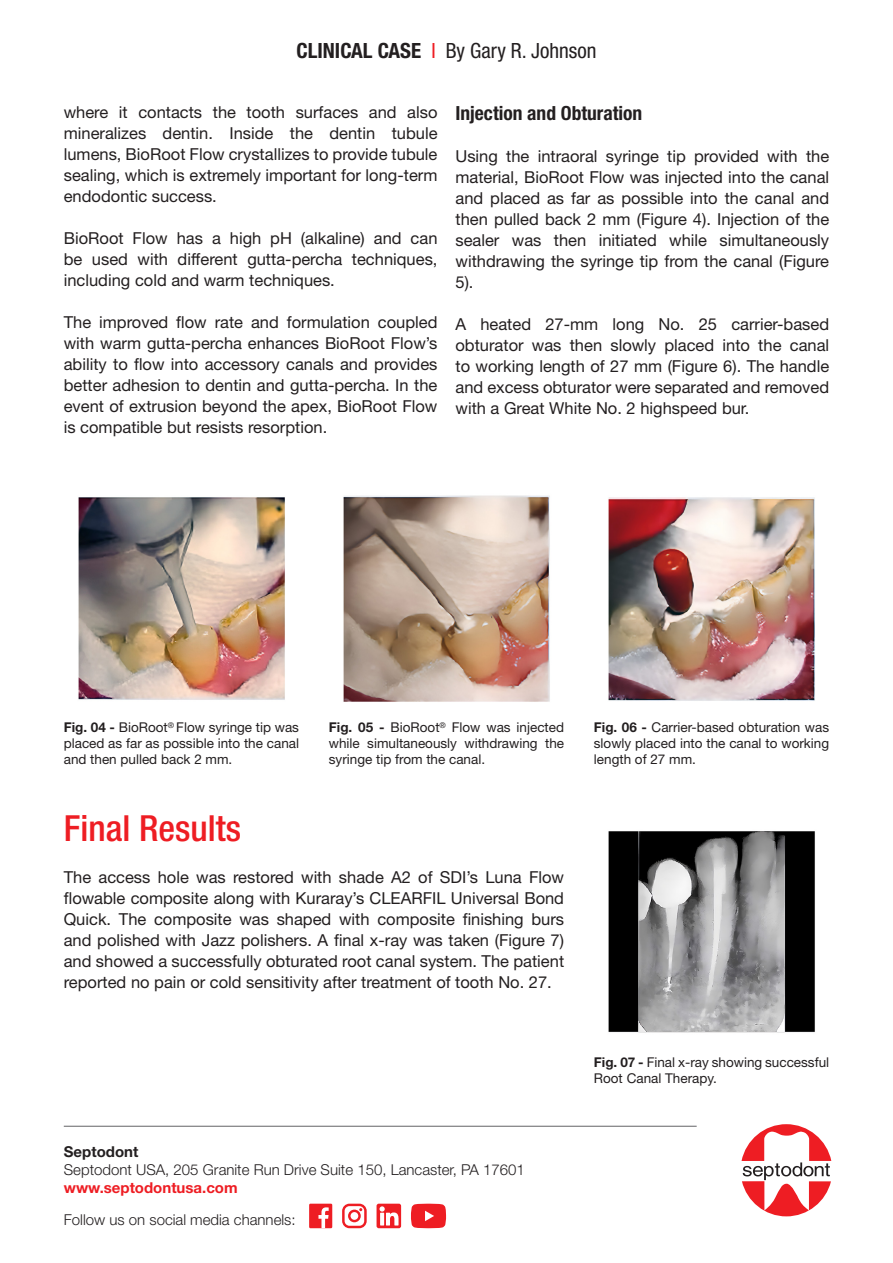
<style>
.page{position:relative;width:893px;height:1263px;background:#fff}
.page>*{position:absolute;margin:0;border:0;box-sizing:border-box;transform-origin:0 0}
._01-TXT{font:500 condensed 36px "Helvetica Neue LT Std";color:#ee1d23}
._01-Grand_Titre{font:condensed 21px "Helvetica Neue LT Std";color:#231f20}
._01-TXT-2{font:700 condensed 19.5px "Helvetica Neue LT Pro";color:#231f20}
._01-TXT-3{font:16.5px/21px "Helvetica Neue LT Std";color:#231f20;text-align:justify}
.t1{font:300 15px "Helvetica Neue LT Std";color:#231f20}
.t2{font:700 15px "Helvetica Neue LT Std";color:#ee1d23}
.t3{font:700 15px "Helvetica Neue LT Std";color:#231f20}
._01-Legendes_Photo{font:13.5px/16.2px "Helvetica Neue LT Std";color:#231f20;text-align:justify}
.s1{font-family:"Helvetica Neue LT Pro";font-weight:700}
.s2{color:#ee1d23}
.s3{font-weight:700}
</style>
<div class="page">
<img style="left:78px;top:497px;width:207px;height:203px">
<img style="left:343px;top:495px;width:207px;height:207px">
<img style="left:608px;top:497px;width:207px;height:204px">
<img style="left:608px;top:831px;width:207px;height:202px">
<hr style="left:64px;top:1126px;width:633px;height:1px;background:#636366">
<svg style="left:377px;top:1204px;width:24px;height:24px"></svg>
<div style="left:309px;top:1204px;width:23px;height:24px;background:#ee1d23"></div>
<svg style="left:318px;top:1207px;width:11px;height:21px"></svg>
<svg style="left:342px;top:1204px;width:25px;height:24px"></svg>
<svg style="left:411px;top:1204px;width:35px;height:24px"></svg>
<svg style="left:741px;top:1124px;width:90px;height:92px"></svg>
<p class="_01-Grand_Titre" style="left:296px;top:38px;width:301px"><span class="s1">CLINICAL CASE</span> <span class="s2">I</span> By Gary R. Johnson</p>
<p class="_01-TXT-3" style="left:64px;top:101px;width:375px">where it contacts the tooth surfaces and also mineralizes dentin. Inside the dentin tubule lumens, BioRoot Flow crystallizes to provide tubule sealing, which is extremely important for long-term endodontic success.</p>
<p class="_01-TXT-3" style="left:64px;top:227px;width:375px">BioRoot Flow has a high pH (alkaline) and can be used with different gutta-percha techniques, including cold and warm techniques.</p>
<p class="_01-TXT-3" style="left:64px;top:311px;width:375px">The improved flow rate and formulation coupled with warm gutta-percha enhances BioRoot Flow’s ability to flow into accessory canals and provides better adhesion to dentin and gutta-percha. In the event of extrusion beyond the apex, BioRoot Flow is compatible but resists resorption.</p>
<p class="_01-TXT-2" style="left:455px;top:101px;width:188px">Injection and Obturation</p>
<p class="_01-TXT-3" style="left:455px;top:146px;width:375px">Using the intraoral syringe tip provided with the material, BioRoot Flow was injected into the canal and placed as far as possible into the canal and then pulled back 2 mm (Figure 4). Injection of the sealer was then initiated while simultaneously withdrawing the syringe tip from the canal (Figure 5).</p>
<p class="_01-TXT-3" style="left:455px;top:314px;width:375px">A heated 27-mm long No. 25 carrier-based obturator was then slowly placed into the canal to working length of 27 mm (Figure 6). The handle and excess obturator were separated and removed with a Great White No. 2 highspeed bur.</p>
<p class="_01-Legendes_Photo" style="left:64px;top:719px;width:237px"><span class="s3">Fig. 04 -</span> BioRoot<sup>®</sup> Flow syringe tip was placed as far as possible into the canal and then pulled back 2 mm.</p>
<p class="_01-Legendes_Photo" style="left:329px;top:719px;width:237px"><span class="s3">Fig. 05 -</span> BioRoot<sup>®</sup> Flow was injected while simultaneously withdrawing the syringe tip from the canal.</p>
<p class="_01-Legendes_Photo" style="left:594px;top:719px;width:237px"><span class="s3">Fig. 06 -</span> Carrier-based obturation was slowly placed into the canal to working length of 27 mm.</p>
<p class="_01-TXT" style="left:64px;top:807px;width:179px">Final Results</p>
<p class="_01-TXT-3" style="left:64px;top:867px;width:502px">The access hole was restored with shade A2 of SDI’s Luna Flow flowable composite along with Kuraray’s CLEARFIL Universal Bond Quick. The composite was shaped with composite finishing burs and polished with Jazz polishers. A final x-ray was taken (Figure 7) and showed a successfully obturated root canal system. The patient reported no pain or cold sensitivity after treatment of tooth No. 27.</p>
<p class="t3" style="left:64px;top:1142px;width:76px">Septodont</p>
<p class="t1" style="left:64px;top:1161px;width:463px">Septodont USA, 205 Granite Run Drive Suite 150, Lancaster, PA 17601</p>
<p class="t2" style="left:64px;top:1178px;width:175px">www.septodontusa.com</p>
<p class="t1" style="left:64px;top:1210px;width:233px">Follow us on social media channels:</p>
<p class="_01-Legendes_Photo" style="left:594px;top:1054px;width:237px"><span class="s3">Fig. 07 -</span> Final x-ray showing successful<br>Root Canal Therapy.</p>
</div>
